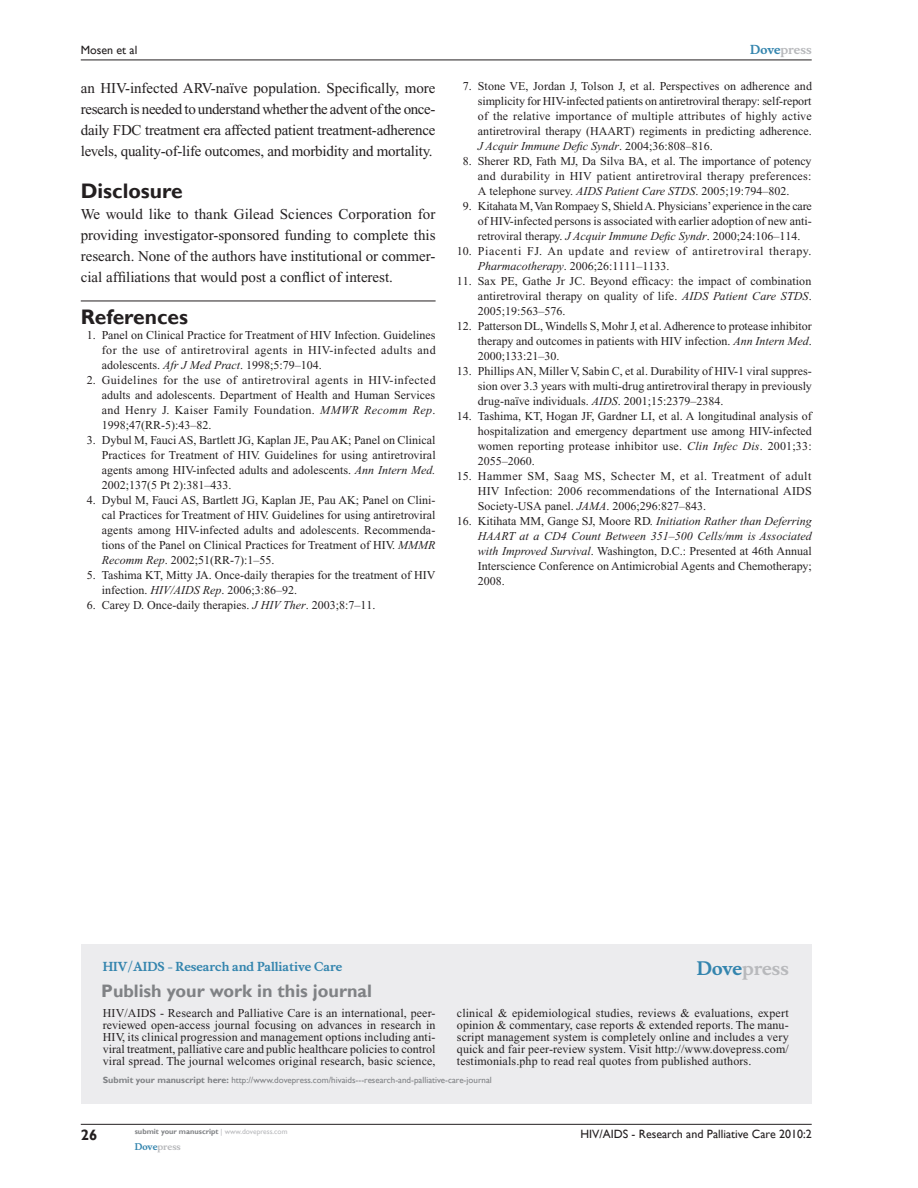
<style>
.page{position:relative;width:918px;height:1188px;background:#fff}
.page>*{position:absolute;margin:0;border:0;box-sizing:border-box;transform-origin:0 0}
.t1{font:700 21px "Gill Sans";color:#231f20}
.t2{font:700 18px "Gill Sans";color:#808285}
.t3{font:700 18px "Musee";color:#b8b9bc}
.t4{font:15px/21px "Times New Roman";letter-spacing:-.01em;color:#231f20;text-align:justify}
.t5{font:700 15px "Gill Sans";color:#231f20}
.t6{font:12px/15px "Times New Roman";color:#231f20;text-align:justify}
.t7{font:12px/15px "Times New Roman";letter-spacing:.055em;color:#231f20}
.t8{font:12px "Gill Sans";color:#231f20}
.t9{font:700 12px "Musee";color:#3485ae}
.t10{font:700 12px "Musee";color:#b8b9bc}
.t11{font:9px "Gill Sans";color:#808285}
.t12{font:700 9px "Musee";color:#b8b9bc}
.t13{font:700 7.5px "Gill Sans";color:#808285}
.s1{color:#3485ae}
.s2{font-style:italic}
.s3{font-weight:700}
.s4{font-weight:400;color:#b8b9bc}
</style>
<div class="page">
<div style="left:81px;top:944px;width:731px;height:159px;background:#ececee"></div>
<hr style="left:81px;top:1124px;width:731px;height:1px;background:#231f20">
<hr style="left:81px;top:60px;width:731px;height:1px;background:#231f20">
<hr style="left:81px;top:301px;width:355px;height:1px;background:#231f20">
<p class="t8" style="left:81px;top:43px;width:58px">Mosen et al</p>
<p class="t10" style="left:750px;top:43px;width:63px"><span class="s1">Dove</span>press</p>
<p class="t4" style="left:81px;top:77px;width:356px">an HIV-infected ARV-naïve population. Specifically, more research is needed to understand whether the advent of the once&shy;daily FDC treatment era affected patient treatment-adherence levels, quality-of-life outcomes, and morbidity and mortality.</p>
<h1 class="t1" style="left:81px;top:178px;width:103px">Disclosure</h1>
<p class="t4" style="left:81px;top:203px;width:356px">We would like to thank Gilead Sciences Corporation for providing investigator-sponsored funding to complete this research. None of the authors have institutional or commer&shy;cial affiliations that would post a conflict of interest.</p>
<h1 class="t1" style="left:81px;top:304px;width:109px">References</h1>
<p class="t6" style="left:102px;top:328px;width:335px;text-indent:-15px">1. Panel on Clinical Practice for Treatment of HIV Infection. Guidelines for the use of antiretroviral agents in HIV-infected adults and adolescents. <span class="s2">Afr J Med Pract</span>. 1998;5:79–104.</p>
<p class="t6" style="left:102px;top:373px;width:335px;text-indent:-15px">2. Guidelines for the use of antiretroviral agents in HIV-infected adults and adolescents. Department of Health and Human Services and Henry J. Kaiser Family Foundation. <span class="s2">MMWR Recomm Rep</span>.<br>1998;47(RR-5):43–82.</p>
<p class="t6" style="left:102px;top:433px;width:335px;text-indent:-15px">3. Dybul M, Fauci AS, Bartlett JG, Kaplan JE, Pau AK; Panel on Clinical Practices for Treatment of HIV. Guidelines for using antiretroviral agents among HIV-infected adults and adolescents. <span class="s2">Ann Intern Med.<br></span>2002;137(5 Pt 2):381–433.</p>
<p class="t6" style="left:102px;top:493px;width:335px;text-indent:-15px">4. Dybul M, Fauci AS, Bartlett JG, Kaplan JE, Pau AK; Panel on Clini&shy;cal Practices for Treatment of HIV. Guidelines for using antiretroviral agents among HIV-infected adults and adolescents. Recommenda&shy;tions of the Panel on Clinical Practices for Treatment of HIV. <span class="s2">MMMR Recomm Rep</span>. 2002;51(RR-7):1–55.</p>
<p class="t6" style="left:102px;top:568px;width:335px;text-indent:-15px">5. Tashima KT, Mitty JA. Once-daily therapies for the treatment of HIV infection. <span class="s2">HIV/AIDS Rep</span>. 2006;3:86–92.</p>
<p class="t6" style="left:87px;top:598px;width:290px">6. Carey D. Once-daily therapies. <span class="s2">J HIV Ther</span>. 2003;8:7–11.</p>
<p class="t6" style="left:478px;top:79px;width:336px;text-indent:-15px">7. Stone VE, Jordan J, Tolson J, et al. Perspectives on adherence and simplicity for HIV-infected patients on antiretroviral therapy: self-report of the relative importance of multiple attributes of highly active antiretroviral therapy (HAART) regiments in predicting adherence.<br><span class="s2">J Acquir Immune Defic Syndr</span>. 2004;36:808–816.</p>
<p class="t6" style="left:478px;top:154px;width:335px;text-indent:-15px">8. Sherer RD, Fath MJ, Da Silva BA, et al. The importance of potency and durability in HIV patient antiretroviral therapy preferences:<br>A telephone survey. <span class="s2">AIDS Patient Care STDS</span>. 2005;19:794–802.</p>
<p class="t6" style="left:478px;top:199px;width:336px;text-indent:-15px">9. Kitahata M, Van Rompaey S, Shield A. Physicians’ experience in the care of HIV-infected persons is associated with earlier adoption of new anti&shy;retroviral therapy. <span class="s2">J Acquir Immune Defic Syndr</span>. 2000;24:106–114.</p>
<p class="t7" style="left:478px;top:244px;width:335px;text-indent:-21px">10. Piacenti FJ. An update and review of antiretroviral therapy.<br><span class="s2">Pharmacotherapy</span>. 2006;26:1111–1133.</p>
<p class="t6" style="left:478px;top:274px;width:335px;text-indent:-21px">11. Sax PE, Gathe Jr JC. Beyond efficacy: the impact of combination antiretroviral therapy on quality of life. <span class="s2">AIDS Patient Care STDS</span>.<br>2005;19:563–576.</p>
<p class="t6" style="left:478px;top:319px;width:335px;text-indent:-21px">12. Patterson DL, Windells S, Mohr J, et al. Adherence to protease inhibitor therapy and outcomes in patients with HIV infection. <span class="s2">Ann Intern Med</span>.<br>2000;133:21–30.</p>
<p class="t6" style="left:478px;top:364px;width:335px;text-indent:-21px">13. Phillips AN, Miller V, Sabin C, et al. Durability of HIV-1 viral suppres&shy;sion over 3.3 years with multi-drug antiretroviral therapy in previously drug-naïve individuals. <span class="s2">AIDS</span>. 2001;15:2379–2384.</p>
<p class="t6" style="left:478px;top:409px;width:336px;text-indent:-21px">14. Tashima, KT, Hogan JF, Gardner LI, et al. A longitudinal analysis of hospitalization and emergency department use among HIV-infected women reporting protease inhibitor use. <span class="s2">Clin Infec Dis</span>. 2001;33:<br>2055–2060.</p>
<p class="t6" style="left:478px;top:469px;width:335px;text-indent:-21px">15. Hammer SM, Saag MS, Schecter M, et al. Treatment of adult HIV Infection: 2006 recommendations of the International AIDS Society-USA panel. <span class="s2">JAMA</span>. 2006;296:827–843.</p>
<p class="t6" style="left:478px;top:514px;width:335px;text-indent:-21px">16. Kitihata MM, Gange SJ, Moore RD. <span class="s2">Initiation Rather than Deferring HAART at a CD4 Count Between 351–500 Cells/mm is Associated with Improved Survival</span>. Washington, D.C.: Presented at 46th Annual Interscience Conference on Antimicrobial Agents and Chemotherapy; 2008.</p>
<p class="t9" style="left:103px;top:959px;width:241px">HIV/AIDS - Research and Palliative Care</p>
<h2 class="t2" style="left:101px;top:980px;width:272px">Publish your work in this journal</h2>
<h2 class="t3" style="left:697px;top:958px;width:94px"><span class="s1">Dove</span>press</h2>
<p class="t6" style="left:103px;top:1007px;width:334px;line-height:12px">HIV/AIDS - Research and Palliative Care is an international, peer&shy;reviewed open-access journal focusing on advances in research in HIV, its clinical progression and management options including anti&shy;viral treatment, palliative care and public healthcare policies to control viral spread. The journal welcomes original research, basic science,</p>
<p class="t6" style="left:457px;top:1007px;width:333px;line-height:12px">clinical &amp; epidemiological studies, reviews &amp; evaluations, expert opinion &amp; commentary, case reports &amp; extended reports. The manu&shy;script management system is completely online and includes a very quick and fair peer-review system. Visit http://www.dovepress.com/ testimonials.php to read real quotes from published authors.</p>
<p class="t11" style="left:103px;top:1075px;width:391px"><span class="s3">Submit your manuscript here:</span> http://www.dovepress.com/hivaids---research-and-palliative-care-journal</p>
<p class="t5" style="left:81px;top:1126px;width:18px">26</p>
<p class="t13" style="left:135px;top:1127px;width:154px">submit your manuscript <span class="s4">| www.dovepress.com</span></p>
<p class="t12" style="left:135px;top:1141px;width:48px"><span class="s1">Dove</span>press</p>
<p class="t8" style="left:580px;top:1127px;width:233px">HIV/AIDS - Research and Palliative Care 2010:2</p>
</div>
